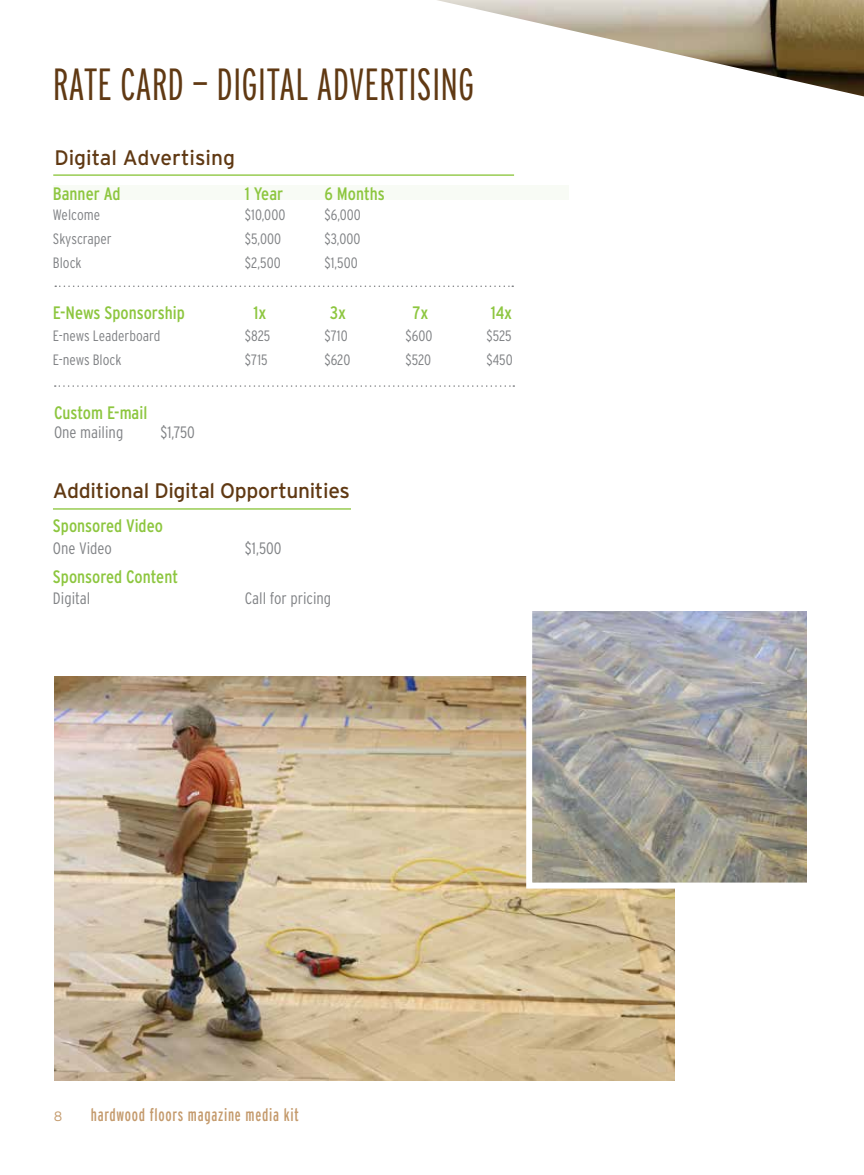
<style>
.page{position:relative;width:864px;height:1175px;background:#fff}
.page>*{position:absolute;margin:0;border:0;box-sizing:border-box;transform-origin:0 0}
.t1{font:300 extra-condensed 45px "Interstate";color:#603913}
.t2{font:21px "Interstate";letter-spacing:-.015em;color:#603913}
.t3{font:condensed 18px "Interstate";color:#8dc63f}
.t4{font:extra-condensed 18px "Interstate";letter-spacing:.04em;color:#c49a6c}
.t5{font:300 condensed 16.5px "Interstate";color:#808285}
.t6{font:300 condensed 15px "Interstate";color:#808285}
.t7{font:300 13.5px "Interstate";color:#c49a6c}
</style>
<div class="page">
<img style="left:54px;top:676px;width:621px;height:405px">
<hr style="left:53px;top:508px;width:298px;height:1px;background:#8dc63f">
<img style="left:437px;top:0;width:427px;height:96px">
<img style="left:533px;top:612px;width:273px;height:269px">
<div style="left:526px;top:605px;width:287px;height:283px;border:6px solid #fff"></div>
<svg style="left:55px;top:285px;width:458px;height:2px"></svg>
<div style="left:53px;top:185px;width:516px;height:15px;background:#f8fbf5"></div>
<hr style="left:53px;top:174px;width:461px;height:2px;background:#8dc63f">
<svg style="left:55px;top:385px;width:459px;height:2px"></svg>
<h1 class="t1" style="left:53px;top:57px;width:423px">RATE CARD — DIGITAL ADVERTISING</h1>
<h2 class="t2" style="left:54px;top:145px;width:182px">Digital Advertising</h2>
<p class="t6" style="left:53px;top:205px;width:49px">Welcome</p>
<p class="t6" style="left:245px;top:205px;width:42px">$10,000</p>
<p class="t6" style="left:324px;top:205px;width:38px">$6,000</p>
<p class="t6" style="left:53px;top:229px;width:60px">Skyscraper</p>
<p class="t6" style="left:245px;top:229px;width:38px">$5,000</p>
<p class="t6" style="left:324px;top:229px;width:37px">$3,000</p>
<p class="t6" style="left:53px;top:253px;width:30px">Block</p>
<p class="t6" style="left:245px;top:253px;width:37px">$2,500</p>
<p class="t6" style="left:324px;top:253px;width:35px">$1,500</p>
<p class="t3" style="left:53px;top:182px;width:69px">Banner Ad</p>
<p class="t3" style="left:245px;top:182px;width:40px">1 Year</p>
<p class="t3" style="left:324px;top:182px;width:62px">6 Months</p>
<p class="t3" style="left:53px;top:302px;width:133px">E-News Sponsorship</p>
<p class="t3" style="left:254px;top:302px;width:14px">1x</p>
<p class="t3" style="left:330px;top:302px;width:18px">3x</p>
<p class="t3" style="left:413px;top:302px;width:17px">7x</p>
<p class="t3" style="left:491px;top:302px;width:23px">14x</p>
<p class="t6" style="left:53px;top:326px;width:109px">E-news Leaderboard</p>
<p class="t6" style="left:245px;top:326px;width:27px">$825</p>
<p class="t6" style="left:324px;top:326px;width:25px">$710</p>
<p class="t6" style="left:405px;top:326px;width:28px">$600</p>
<p class="t6" style="left:486px;top:326px;width:27px">$525</p>
<p class="t6" style="left:53px;top:350px;width:70px">E-news Block</p>
<p class="t6" style="left:245px;top:350px;width:24px">$715</p>
<p class="t6" style="left:324px;top:350px;width:27px">$620</p>
<p class="t6" style="left:405px;top:350px;width:27px">$520</p>
<p class="t6" style="left:486px;top:350px;width:28px">$450</p>
<p class="t3" style="left:54px;top:402px;width:95px">Custom E-mail</p>
<p class="t5" style="left:54px;top:422px;width:71px">One mailing</p>
<p class="t5" style="left:161px;top:422px;width:36px">$1,750</p>
<h2 class="t2" style="left:53px;top:478px;width:298px">Additional Digital Opportunities</h2>
<p class="t5" style="left:53px;top:538px;width:61px">One Video</p>
<p class="t5" style="left:245px;top:538px;width:38px">$1,500</p>
<p class="t3" style="left:53px;top:515px;width:112px">Sponsored Video</p>
<p class="t3" style="left:53px;top:565px;width:127px">Sponsored Content</p>
<p class="t5" style="left:53px;top:588px;width:39px">Digital</p>
<p class="t5" style="left:245px;top:588px;width:88px">Call for pricing</p>
<p class="t7" style="left:54px;top:1107px;width:10px">8</p>
<p class="t4" style="left:91px;top:1104px;width:209px">hardwood floors magazine media kit</p>
</div>
